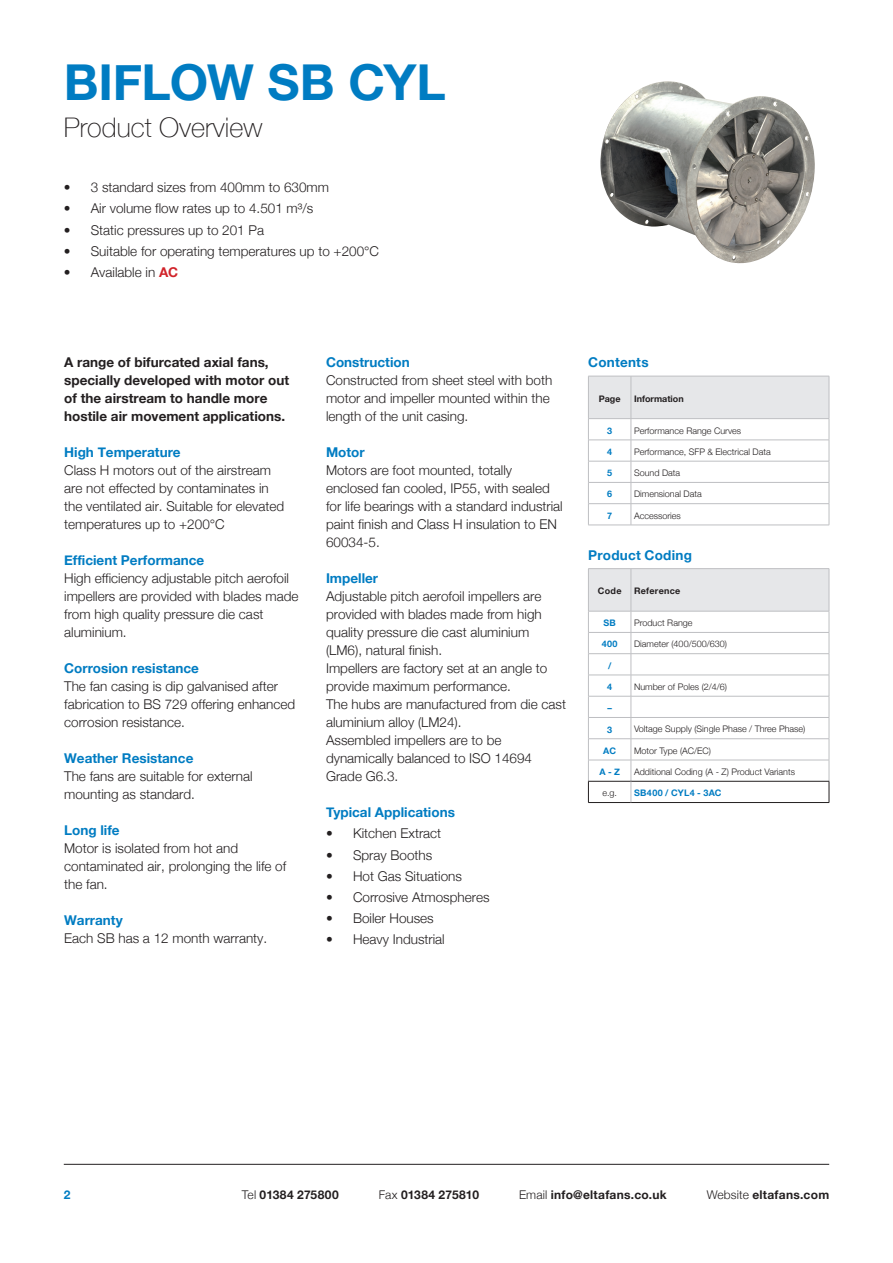
<style>
.page{position:relative;width:893px;height:1263px;background:#fff}
.page>*{position:absolute;margin:0;border:0;box-sizing:border-box;transform-origin:0 0}
.t1{font:700 49.5px "Helvetica Neue";letter-spacing:-.01em;color:#007cc2}
.t2{font:100 27px "Helvetica Neue";color:#231f20}
.t3{font:300 13.5px/18px "Helvetica Neue";color:#231f20}
.t4{font:700 13.5px "Helvetica Neue";color:#007cc2}
.t5{font:700 13.5px/18px "Helvetica Neue";color:#231f20}
.t6{font:700 12px "Helvetica Neue";letter-spacing:.02em;color:#231f20}
.t7{font:700 12px "Helvetica Neue";letter-spacing:.04em;color:#231f20}
.t8{font:700 12px "Helvetica Neue";color:#007cc2}
.t9{font:300 9px "Helvetica Neue";color:#231f20}
.t10{font:700 9px "Helvetica Neue";letter-spacing:.035em;color:#007cc2}
.t11{font:700 9px "Helvetica Neue";color:#231f20}
.t12{font:700 9px "Helvetica Neue";letter-spacing:.03em;color:#231f20}
.s1{font-weight:700;color:#d1232a}
.s2{font-weight:300}
</style>
<div class="page">
<hr style="left:64px;top:1164px;width:765px;height:1px;background:#231f20">
<img style="left:600px;top:81px;width:215px;height:183px">
<svg style="left:588px;top:376px;width:242px;height:149px"></svg>
<hr style="left:588px;top:525px;width:43px;height:1px;background:#bebfc2">
<hr style="left:631px;top:525px;width:198px;height:1px;background:#bebfc2">
<hr style="left:588px;top:568px;width:43px;height:1px;background:#bebfc2">
<hr style="left:631px;top:568px;width:198px;height:1px;background:#bebfc2">
<hr style="left:588px;top:802px;width:43px;height:1px;background:#231f20">
<hr style="left:631px;top:802px;width:198px;height:1px;background:#231f20">
<svg style="left:588px;top:569px;width:242px;height:233px"></svg>
<p class="t1" style="left:64px;top:43px;width:384px">BIFLOW SB CYL</p>
<p class="t2" style="left:64px;top:107px;width:200px">Product Overview</p>
<p class="t3" style="left:64px;top:177px;width:267px">• 3 standard sizes from 400mm to 630mm</p>
<p class="t3" style="left:64px;top:199px;width:251px">• Air volume flow rates up to 4.501 m³/s</p>
<p class="t3" style="left:64px;top:220px;width:202px">• Static pressures up to 201 Pa</p>
<p class="t3" style="left:64px;top:241px;width:317px">• Suitable for operating temperatures up to +200°C</p>
<p class="t3" style="left:64px;top:262px;width:116px">• Available in <span class="s1">AC</span></p>
<p class="t5" style="left:64px;top:354px;width:226px">A range of bifurcated axial fans, specially developed with motor out of the airstream to handle more hostile air movement applications.</p>
<p class="t4" style="left:64px;top:442px;width:118px">High Temperature</p>
<p class="t3" style="left:64px;top:460px;width:222px">Class H motors out of the airstream are not effected by contaminates in the ventilated air. Suitable for elevated temperatures up to +200°C</p>
<p class="t4" style="left:64px;top:550px;width:142px">Efficient Performance</p>
<p class="t3" style="left:64px;top:568px;width:236px">High efficiency adjustable pitch aerofoil impellers are provided with blades made from high quality pressure die cast aluminium.</p>
<p class="t4" style="left:64px;top:658px;width:136px">Corrosion resistance</p>
<p class="t3" style="left:64px;top:676px;width:233px">The fan casing is dip galvanised after fabrication to BS 729 offering enhanced corrosion resistance.</p>
<p class="t4" style="left:64px;top:748px;width:131px">Weather Resistance</p>
<p class="t3" style="left:64px;top:766px;width:190px">The fans are suitable for external mounting as standard.</p>
<p class="t4" style="left:64px;top:820px;width:57px">Long life</p>
<p class="t3" style="left:64px;top:838px;width:224px">Motor is isolated from hot and contaminated air, prolonging the life of the fan.</p>
<p class="t4" style="left:64px;top:910px;width:60px">Warranty</p>
<p class="t3" style="left:64px;top:928px;width:205px">Each SB has a 12 month warranty.</p>
<p class="t4" style="left:326px;top:352px;width:85px">Construction</p>
<p class="t3" style="left:326px;top:370px;width:228px">Constructed from sheet steel with both motor and impeller mounted within the length of the unit casing.</p>
<p class="t4" style="left:326px;top:442px;width:40px">Motor</p>
<p class="t3" style="left:326px;top:460px;width:238px">Motors are foot mounted, totally enclosed fan cooled, IP55, with sealed for life bearings with a standard industrial paint finish and Class H insulation to EN 60034-5.</p>
<p class="t4" style="left:326px;top:568px;width:54px">Impeller</p>
<p class="t3" style="left:326px;top:586px;width:217px">Adjustable pitch aerofoil impellers are provided with blades made from high quality pressure die cast aluminium (LM6), natural finish.</p>
<p class="t3" style="left:326px;top:658px;width:223px">Impellers are factory set at an angle to provide maximum performance.</p>
<p class="t3" style="left:326px;top:694px;width:242px">The hubs are manufactured from die cast aluminium alloy (LM24).</p>
<p class="t3" style="left:326px;top:730px;width:208px">Assembled impellers are to be dynamically balanced to ISO 14694<br>Grade G6.3.</p>
<p class="t4" style="left:326px;top:802px;width:130px">Typical Applications</p>
<p class="t3" style="left:326px;top:823px;width:117px">• Kitchen Extract</p>
<p class="t3" style="left:326px;top:845px;width:108px">• Spray Booths</p>
<p class="t3" style="left:326px;top:866px;width:138px">• Hot Gas Situations</p>
<p class="t3" style="left:326px;top:887px;width:165px">• Corrosive Atmospheres</p>
<p class="t3" style="left:326px;top:908px;width:109px">• Boiler Houses</p>
<p class="t3" style="left:326px;top:929px;width:120px">• Heavy Industrial</p>
<p class="t4" style="left:588px;top:352px;width:62px">Contents</p>
<p class="t11" style="left:599px;top:391px;width:23px">Page</p>
<p class="t11" style="left:634px;top:391px;width:51px">Information</p>
<p class="t10" style="left:607px;top:423px;width:7px">3</p>
<p class="t9" style="left:634px;top:423px;width:109px">Performance Range Curves</p>
<p class="t10" style="left:607px;top:445px;width:7px">4</p>
<p class="t9" style="left:634px;top:444px;width:138px">Performance, SFP &amp; Electrical Data</p>
<p class="t10" style="left:607px;top:466px;width:7px">5</p>
<p class="t9" style="left:634px;top:466px;width:48px">Sound Data</p>
<p class="t10" style="left:607px;top:487px;width:7px">6</p>
<p class="t9" style="left:634px;top:487px;width:69px">Dimensional Data</p>
<p class="t10" style="left:607px;top:508px;width:7px">7</p>
<p class="t9" style="left:634px;top:508px;width:48px">Accessories</p>
<p class="t4" style="left:588px;top:545px;width:105px">Product Coding</p>
<p class="t11" style="left:598px;top:584px;width:25px">Code</p>
<p class="t12" style="left:634px;top:584px;width:48px">Reference</p>
<p class="t10" style="left:603px;top:616px;width:14px">SB</p>
<p class="t9" style="left:634px;top:616px;width:60px">Product Range</p>
<p class="t10" style="left:602px;top:637px;width:17px">400</p>
<p class="t9" style="left:634px;top:637px;width:94px">Diameter (400/500/630)</p>
<p class="t10" style="left:608px;top:658px;width:5px">/</p>
<p class="t10" style="left:607px;top:680px;width:7px">4</p>
<p class="t9" style="left:634px;top:679px;width:94px">Number of Poles (2/4/6)</p>
<p class="t10" style="left:607px;top:701px;width:6px">–</p>
<p class="t10" style="left:607px;top:722px;width:7px">3</p>
<p class="t9" style="left:634px;top:722px;width:173px">Voltage Supply (Single Phase / Three Phase)</p>
<p class="t10" style="left:603px;top:743px;width:14px">AC</p>
<p class="t9" style="left:634px;top:743px;width:78px">Motor Type (AC/EC)</p>
<p class="t10" style="left:599px;top:765px;width:22px">A - Z</p>
<p class="t9" style="left:634px;top:764px;width:162px">Additional Coding (A - Z) Product Variants</p>
<p class="t9" style="left:602px;top:786px;width:16px">e.g.</p>
<p class="t10" style="left:634px;top:786px;width:89px">SB400 / CYL4 - 3AC</p>
<p class="t8" style="left:64px;top:1185px;width:8px">2</p>
<p class="t7" style="left:242px;top:1185px;width:98px"><span class="s2">Tel</span> 01384 275800</p>
<p class="t6" style="left:379px;top:1185px;width:102px"><span class="s2">Fax</span> 01384 275810</p>
<p class="t6" style="left:519px;top:1185px;width:149px"><span class="s2">Email</span> info@eltafans.co.uk</p>
<p class="t6" style="left:707px;top:1185px;width:124px"><span class="s2">Website</span> eltafans.com</p>
</div>
